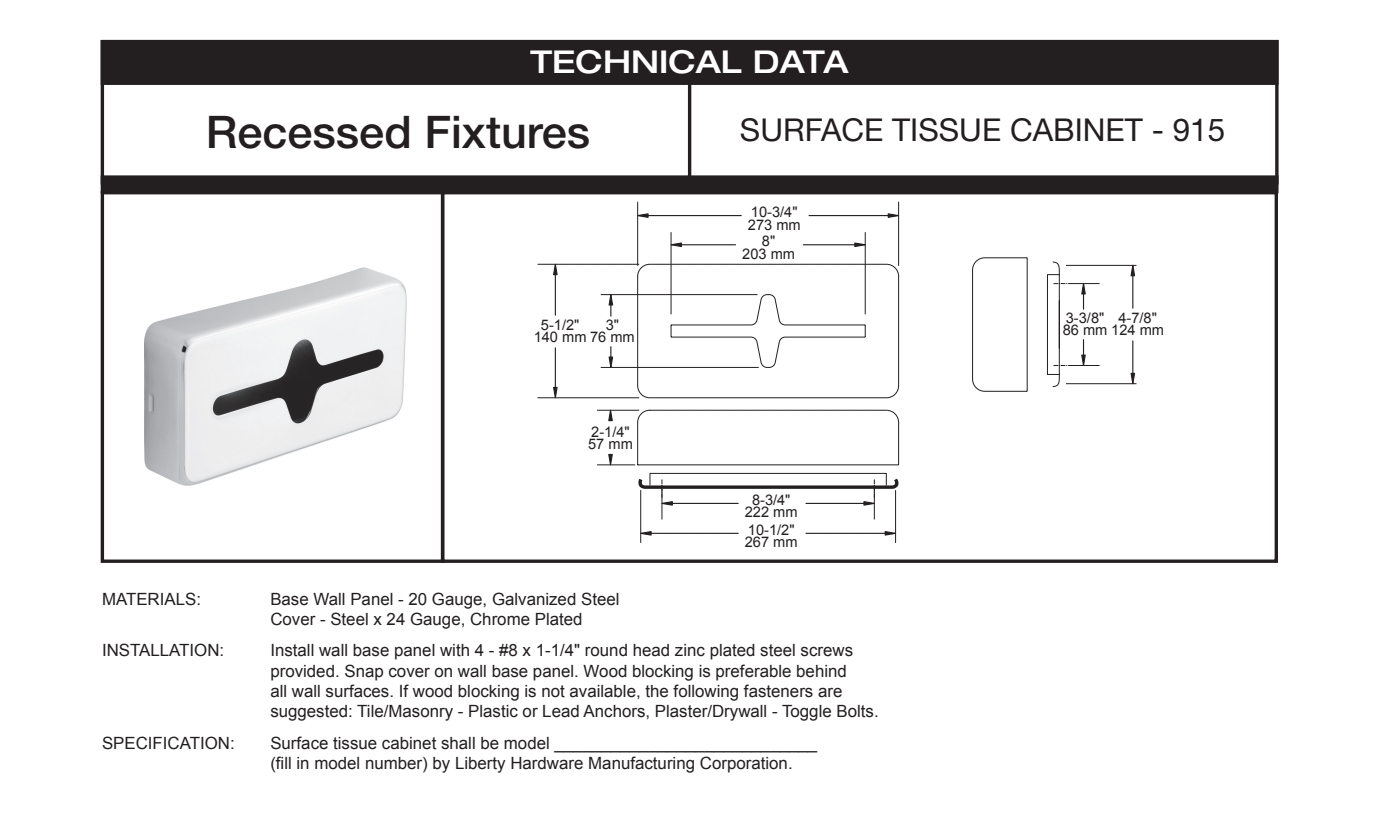
<style>
.page{position:relative;width:1377px;height:820px;background:#fff}
.page>*{position:absolute;margin:0;border:0;box-sizing:border-box;transform-origin:0 0}
.t1{font:500 45px "Helvetica Neue";color:#231f20}
.t2{font:31.5px "Helvetica Neue";color:#231f20}
.t3{font:500 expanded 31.5px "Helvetica Neue";color:#fff}
.t4{font:16.88px/20.2px "Arial";color:#231f20}
.t5{font:14.62px/12.4px "Arial";color:#231f20}
</style>
<div class="page">
<hr style="left:688px;top:72px;width:3px;height:114px;background:#231f20">
<div style="left:101px;top:40px;width:1178px;height:45px;background:#231f20;border:3px solid #231f20"></div>
<div style="left:101px;top:175px;width:1178px;height:18px;background:#231f20;border:3px solid #231f20"></div>
<div style="left:101px;top:191px;width:343px;height:372px;border:3px solid #231f20"></div>
<img style="left:144px;top:267px;width:263px;height:219px">
<div style="left:441px;top:191px;width:837px;height:372px;border:3px solid #231f20"></div>
<hr style="left:1132px;top:276px;width:1px;height:32px;background:#231f20">
<svg style="left:1130px;top:264px;width:6px;height:13px"></svg>
<hr style="left:1132px;top:341px;width:1px;height:32px;background:#231f20">
<svg style="left:1130px;top:372px;width:6px;height:13px"></svg>
<svg style="left:670px;top:242px;width:13px;height:6px"></svg>
<svg style="left:854px;top:242px;width:11px;height:6px"></svg>
<hr style="left:681px;top:244px;width:55px;height:1px;background:#231f20">
<hr style="left:803px;top:244px;width:52px;height:1px;background:#231f20">
<svg style="left:638px;top:213px;width:11px;height:6px"></svg>
<svg style="left:887px;top:213px;width:13px;height:6px"></svg>
<hr style="left:648px;top:215px;width:93px;height:1px;background:#231f20">
<hr style="left:809px;top:215px;width:80px;height:1px;background:#231f20">
<svg style="left:537px;top:257px;width:491px;height:142px"></svg>
<hr style="left:895px;top:490px;width:1px;height:53px;background:#231f20">
<hr style="left:640px;top:490px;width:1px;height:53px;background:#231f20">
<hr style="left:1066px;top:383px;width:71px;height:1px;background:#231f20">
<hr style="left:1066px;top:265px;width:71px;height:1px;background:#231f20">
<hr style="left:865px;top:232px;width:1px;height:82px;background:#231f20">
<hr style="left:671px;top:232px;width:1px;height:82px;background:#231f20">
<hr style="left:898px;top:202px;width:1px;height:64px;background:#231f20">
<hr style="left:637px;top:202px;width:1px;height:64px;background:#231f20">
<svg style="left:600px;top:261px;width:501px;height:126px"></svg>
<svg style="left:597px;top:409px;width:303px;height:127px"></svg>
<h2 class="t3" style="left:531px;top:43px;width:319px">TECHNICAL DATA</h2>
<h1 class="t1" style="left:206px;top:105px;width:386px">Recessed Fixtures</h1>
<p class="t5" style="left:606px;top:319px;width:15px">3"</p>
<p class="t5" style="left:534px;top:319px;width:103px;text-indent:7px">5-1/2"<br>140 mm 76 mm</p>
<p class="t5" style="left:588px;top:426px;width:46px">2-1/4"<br>57 mm</p>
<h2 class="t2" style="left:740px;top:111px;width:487px">SURFACE TISSUE CABINET - 915</h2>
<p class="t5" style="left:748px;top:206px;width:54px">10-3/4"<br>273 mm</p>
<p class="t5" style="left:742px;top:235px;width:54px;text-align:center">8"<br>203 mm</p>
<p class="t5" style="left:745px;top:494px;width:54px;text-align:center">8-3/4"<br>222 mm</p>
<p class="t5" style="left:745px;top:524px;width:54px">10-1/2"<br>267 mm</p>
<p class="t5" style="left:1066px;top:312px;width:40px">3-3/8"</p>
<p class="t5" style="left:1063px;top:312px;width:103px;text-indent:56px">4-7/8"<br>86 mm 124 mm</p>
<p class="t4" style="left:102px;top:589px;width:101px">MATERIALS:</p>
<p class="t4" style="left:270px;top:589px;width:351px">Base Wall Panel - 20 Gauge, Galvanized Steel<br>Cover - Steel x 24 Gauge, Chrome Plated</p>
<p class="t4" style="left:102px;top:641px;width:124px">INSTALLATION:</p>
<p class="t4" style="left:270px;top:641px;width:610px">Install wall base panel with 4 - #8 x 1-1/4" round head zinc plated steel screws provided. Snap cover on wall base panel. Wood blocking is preferable behind<br>all wall surfaces. If wood blocking is not available, the following fasteners are suggested: Tile/Masonry - Plastic or Lead Anchors, Plaster/Drywall - Toggle Bolts.</p>
<p class="t4" style="left:102px;top:733px;width:134px">SPECIFICATION:</p>
<p class="t4" style="left:270px;top:733px;width:548px">Surface tissue cabinet shall be model ____________________________ (fill in model number) by Liberty Hardware Manufacturing Corporation.</p>
</div>
